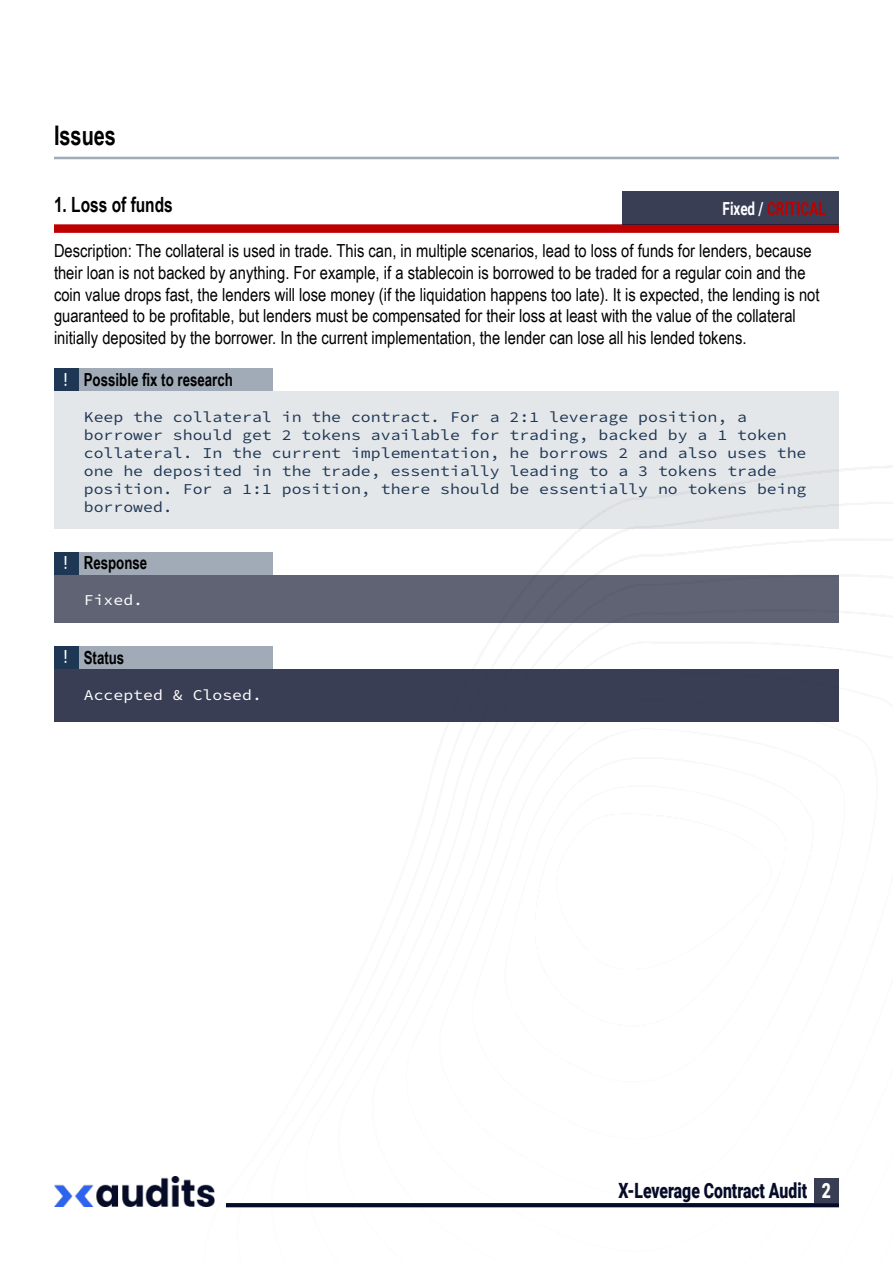
<style>
.page{position:relative;width:893px;height:1263px;background:#fff}
.page>*{position:absolute;margin:0;border:0;box-sizing:border-box;transform-origin:0 0}
.t1{font:700 27px "Arial Narrow";color:#000;scale:.9 1}
.t2{font:900 21px "Roboto";color:#060b27;scale:.75 1}
.t3{font:700 21px "Arial Narrow";color:#000;scale:.9 1}
.t4{font:900 21px "Roboto";color:#fff;scale:.75 1}
.t5{font:18px/21.6px "Arial Narrow";color:#000}
.t6{font:700 18px "Arial Narrow";color:#000;scale:.9 1}
.t7{font:700 18px "Roboto";color:#bf0000;scale:.75 1}
.t8{font:500 18px "Roboto";color:#fff;scale:.75 1}
.t9{font:15px/18px "Source Code Variable";color:#1e3754;scale:1.1 1}
.t10{font:15px "Source Code Variable";color:#fff;scale:1.1 1}
.s1{color:#fff}
</style>
<div class="page">
<img style="left:203px;top:465px;width:690px;height:743px">
<div style="left:814px;top:1178px;width:25px;height:25px;background:#3a3e54"></div>
<img style="left:54px;top:1176px;width:160px;height:30px">
<svg style="left:226px;top:1203px;width:613px;height:4px;background:#0a0f2a"></svg>
<div style="left:54px;top:391px;width:785px;height:137px;background:#e4e7ea"></div>
<div style="left:54px;top:369px;width:24px;height:22px;background:#1d3754"></div>
<div style="left:78px;top:369px;width:194px;height:22px;background:#a0abb7"></div>
<hr style="left:54px;top:157px;width:785px;height:2px;background:#1d3754">
<div style="left:54px;top:224px;width:785px;height:9px;background:#bf0000"></div>
<div style="left:622px;top:191px;width:217px;height:33px;background:#3a3e54"></div>
<div style="left:54px;top:575px;width:785px;height:47px;background:#5f6374"></div>
<div style="left:54px;top:552px;width:24px;height:23px;background:#1d3754"></div>
<div style="left:78px;top:552px;width:194px;height:23px;background:#a0abb7"></div>
<div style="left:54px;top:669px;width:785px;height:52px;background:#3a3e54"></div>
<div style="left:54px;top:647px;width:24px;height:22px;background:#1d3754"></div>
<div style="left:78px;top:647px;width:194px;height:22px;background:#a0abb7"></div>
<p class="t1" style="left:54px;top:115px;width:70px">Issues</p>
<p class="t3" style="left:54px;top:189px;width:134px">1. Loss of funds</p>
<p class="t7" style="left:723px;top:195px;width:139px"><span class="s1">Fixed /</span> CRITICAL</p>
<p class="t5" style="left:54px;top:240px;width:767px">Description: The collateral is used in trade. This can, in multiple scenarios, lead to loss of funds for lenders, because their loan is not backed by anything. For example, if a stablecoin is borrowed to be traded for a regular coin and the coin value drops fast, the lenders will lose money (if the liquidation happens too late). It is expected, the lending is not guaranteed to be profitable, but lenders must be compensated for their loss at least with the value of the collateral initially deposited by the borrower. In the current implementation, the lender can lose all his lended tokens.</p>
<p class="t8" style="left:64px;top:367px;width:6px">!</p>
<p class="t6" style="left:84px;top:366px;width:167px">Possible fix to research</p>
<p class="t9" style="left:84px;top:408px;width:658px">Keep the collateral in the contract. For a 2:1 leverage position, a borrower should get 2 tokens available for trading, backed by a 1 token collateral. In the current implementation, he borrows 2 and also uses the one he deposited in the trade, essentially leading to a 3 tokens trade position. For a 1:1 position, there should be essentially no tokens being borrowed.</p>
<p class="t8" style="left:64px;top:550px;width:6px">!</p>
<p class="t6" style="left:84px;top:549px;width:72px">Response</p>
<p class="t10" style="left:84px;top:589px;width:56px">Fixed.</p>
<p class="t8" style="left:64px;top:644px;width:6px">!</p>
<p class="t6" style="left:84px;top:644px;width:47px">Status</p>
<p class="t10" style="left:84px;top:684px;width:164px">Accepted &amp; Closed.</p>
<p class="t2" style="left:619px;top:1176px;width:253px">X-Leverage Contract Audit</p>
<p class="t4" style="left:822px;top:1176px;width:14px">2</p>
</div>
